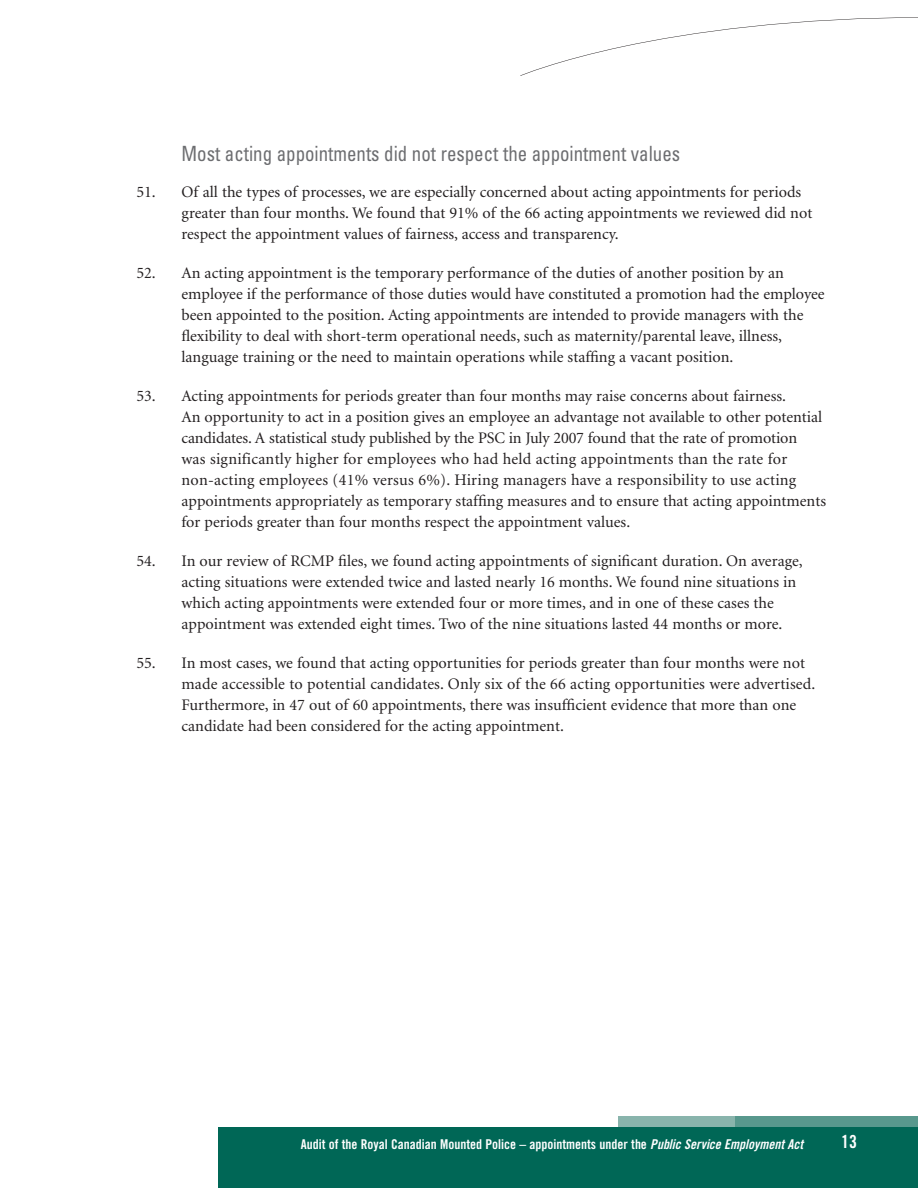
<style>
.page{position:relative;width:918px;height:1188px;background:#fff}
.page>*{position:absolute;margin:0;border:0;box-sizing:border-box;transform-origin:0 0}
.t1{font:condensed 21px "Univers";color:#6c6d70;scale:.9 1}
.t2{font:18px "Trade Gothic Bold Cond Twenty";color:#fff}
.t3{font:16.2px/21px "Minion";color:#231f20}
.t4{font:13.5px "Trade Gothic Bold Cond Twenty";color:#fff}
.s1{font-style:italic}
</style>
<div class="page">
<svg style="left:520px;top:17px;width:398px;height:59px"></svg>
<div style="left:618px;top:1116px;width:300px;height:11px;background:#89b4ac"></div>
<div style="left:735px;top:1116px;width:183px;height:11px;background:#58988d"></div>
<div style="left:218px;top:1127px;width:700px;height:61px;background:#006756"></div>
<p class="t1" style="left:181px;top:146px;width:556px">Most acting appointments did not respect the appointment values</p>
<p class="t3" style="left:181px;top:183px;width:632px;text-indent:-45px">51. Of all the types of processes, we are especially concerned about acting appointments for periods greater than four months. We found that 91% of the 66 acting appointments we reviewed did not respect the appointment values of fairness, access and transparency.</p>
<p class="t3" style="left:181px;top:264px;width:645px;text-indent:-45px">52. An acting appointment is the temporary performance of the duties of another position by an employee if the performance of those duties would have constituted a promotion had the employee been appointed to the position. Acting appointments are intended to provide managers with the flexibility to deal with short-term operational needs, such as maternity/parental leave, illness, language training or the need to maintain operations while staffing a vacant position.</p>
<p class="t3" style="left:181px;top:387px;width:646px;text-indent:-45px">53. Acting appointments for periods greater than four months may raise concerns about fairness.<br>An opportunity to act in a position gives an employee an advantage not available to other potential candidates. A statistical study published by the PSC in July 2007 found that the rate of promotion<br>was significantly higher for employees who had held acting appointments than the rate for non-acting employees (41% versus 6%). Hiring managers have a responsibility to use acting appointments appropriately as temporary staffing measures and to ensure that acting appointments for periods greater than four months respect the appointment values.</p>
<p class="t3" style="left:181px;top:552px;width:623px;text-indent:-45px">54. In our review of RCMP files, we found acting appointments of significant duration. On average, acting situations were extended twice and lasted nearly 16 months. We found nine situations in which acting appointments were extended four or more times, and in one of these cases the appointment was extended eight times. Two of the nine situations lasted 44 months or more.</p>
<p class="t3" style="left:181px;top:654px;width:635px;text-indent:-45px">55. In most cases, we found that acting opportunities for periods greater than four months were not made accessible to potential candidates. Only six of the 66 acting opportunities were advertised.<br>Furthermore, in 47 out of 60 appointments, there was insufficient evidence that more than one candidate had been considered for the acting appointment.</p>
<p class="t4" style="left:301px;top:1140px;width:507px">Audit of the Royal Canadian Mounted Police – appointments under the <span class="s1">Public Service EmploymentAct</span></p>
<p class="t2" style="left:841px;top:1135px;width:17px">13</p>
</div>
